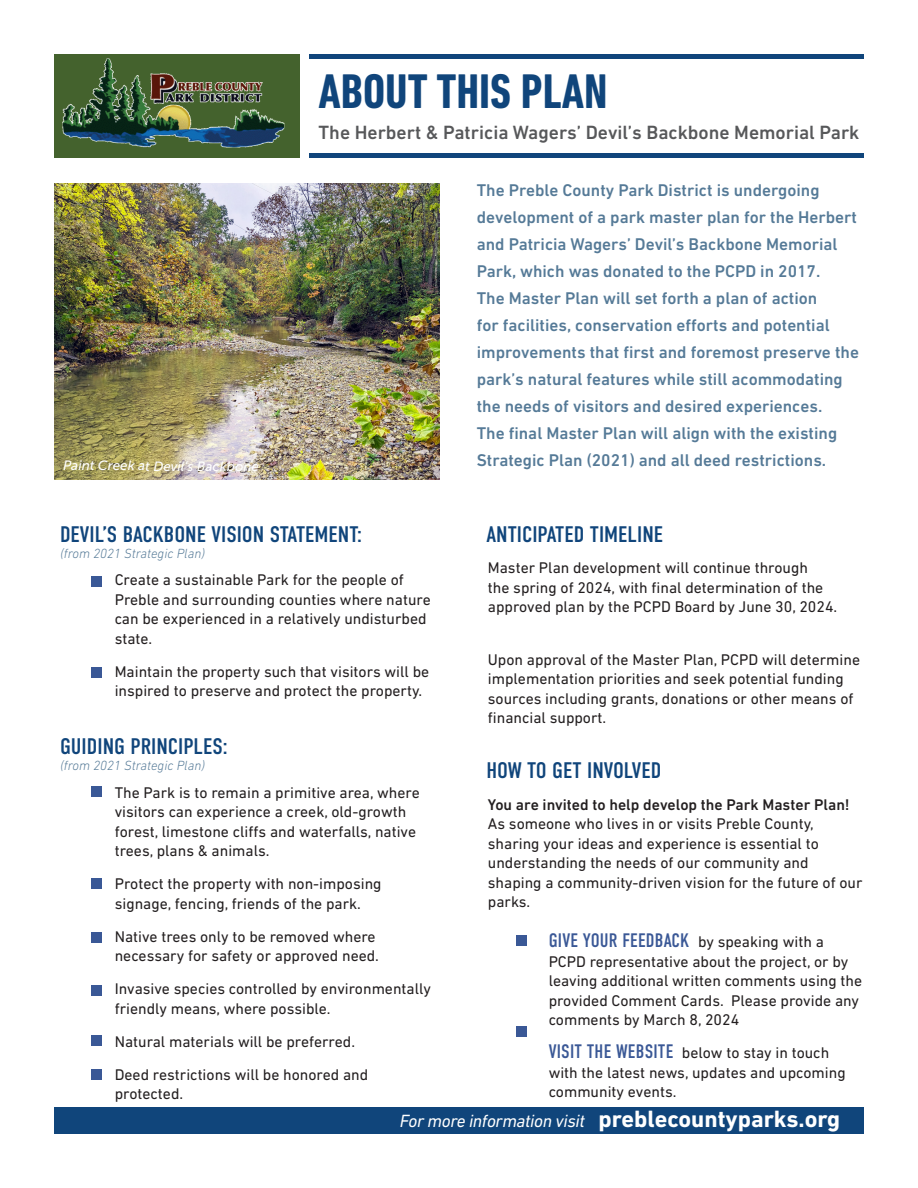
<style>
.page{position:relative;width:918px;height:1188px;background:#fff}
.page>*{position:absolute;margin:0;border:0;box-sizing:border-box;transform-origin:0 0}
.t1{font:700 condensed 49.5px "DIN Next LT Pro";color:#10457b}
.t2{font:700 24px "DIN Next LT Pro";color:#fff}
.t3{font:22.5px "DIN Condensed";color:#10457b;scale:1.05 1}
.t4{font:500 19.5px "DIN Next LT Pro";color:#57585a}
.t5{font:19.5px "DIN Condensed";letter-spacing:.01em;color:#3a5896}
.t6{font:italic 18px "DIN Next LT Pro";letter-spacing:-.02em;color:#fff}
.t7{font:500 17.25px/27px "DIN Next LT Pro";color:#557a97}
.t8{font:15.75px/19.5px "DIN Next LT Pro";color:#231f20}
.t9{font:italic 300 13.5px "DIN Next LT Pro";color:#557a97}
.t10{font:italic 13.5px "Museo Sans 500";letter-spacing:-.005em;color:#fff}
.s1{font-weight:500}
.s2{font-family:"DIN Next LT Pro";font-size:15.75px;color:#231f20}
.s3{font-family:"DIN Condensed";font-size:19.5px;color:#3a5896}
</style>
<div class="page">
<div style="left:54px;top:1107px;width:810px;height:27px;background:#10457b"></div>
<div style="left:310px;top:54px;width:554px;height:5px;background:#10457b"></div>
<div style="left:54px;top:54px;width:245px;height:104px;background:#44622d"></div>
<img style="left:62px;top:58px;width:223px;height:90px">
<div style="left:310px;top:153px;width:554px;height:5px;background:#10457b"></div>
<img style="left:54px;top:184px;width:385px;height:296px">
<div style="left:516px;top:936px;width:11px;height:10px;background:#3a5896"></div>
<div style="left:516px;top:1027px;width:11px;height:10px;background:#3a5896"></div>
<div style="left:91px;top:787px;width:11px;height:10px;background:#3a5896"></div>
<div style="left:91px;top:1069px;width:11px;height:11px;background:#3a5896"></div>
<div style="left:91px;top:879px;width:11px;height:10px;background:#3a5896"></div>
<div style="left:91px;top:933px;width:11px;height:10px;background:#3a5896"></div>
<div style="left:91px;top:985px;width:11px;height:10px;background:#3a5896"></div>
<div style="left:91px;top:1036px;width:11px;height:10px;background:#3a5896"></div>
<div style="left:91px;top:576px;width:11px;height:10px;background:#3a5896"></div>
<div style="left:91px;top:668px;width:11px;height:10px;background:#3a5896"></div>
<p class="t1" style="left:319px;top:63px;width:291px">ABOUT THIS PLAN</p>
<p class="t10" style="left:63px;top:459px;width:198px">Paint Creek at Devil’s Backbone</p>
<p class="t4" style="left:319px;top:121px;width:542px">The Herbert &amp; Patricia Wagers’ Devil’s Backbone Memorial Park</p>
<p class="t7" style="left:477px;top:177px;width:384px">The Preble County Park District is undergoing development of a park master plan for the Herbert and Patricia Wagers’ Devil’s Backbone Memorial Park, which was donated to the PCPD in 2017.<br>The Master Plan will set forth a plan of action<br>for facilities, conservation efforts and potential improvements that first and foremost preserve the park’s natural features while still acommodating the needs of visitors and desired experiences.</p>
<p class="t7" style="left:477px;top:420px;width:362px">The final Master Plan will align with the existing<br>Strategic Plan (2021) and all deed restrictions.</p>
<p class="t3" style="left:60px;top:521px;width:289px">DEVIL’S BACKBONE VISION STATEMENT:</p>
<p class="t9" style="left:60px;top:545px;width:147px">(from 2021 Strategic Plan)</p>
<p class="t8" style="left:115px;top:570px;width:318px">Create a sustainable Park for the people of Preble and surrounding counties where nature can be experienced in a relatively undisturbed state.</p>
<p class="t8" style="left:115px;top:661px;width:316px">Maintain the property such that visitors will be inspired to preserve and protect the property.</p>
<p class="t3" style="left:60px;top:734px;width:161px">GUIDING PRINCIPLES:</p>
<p class="t3" style="left:486px;top:521px;width:170px">ANTICIPATED TIMELINE</p>
<p class="t8" style="left:488px;top:558px;width:351px">Master Plan development will continue through<br>the spring of 2024, with final determination of the approved plan by the PCPD Board by June 30, 2024.</p>
<p class="t8" style="left:488px;top:649px;width:374px">Upon approval of the Master Plan, PCPD will determine implementation priorities and seek potential funding sources including grants, donations or other means of financial support.</p>
<p class="t9" style="left:60px;top:758px;width:147px">(from 2021 Strategic Plan)</p>
<p class="t3" style="left:486px;top:758px;width:168px">HOW TO GET INVOLVED</p>
<p class="t8" style="left:115px;top:782px;width:307px">The Park is to remain a primitive area, where visitors can experience a creek, old-growth forest, limestone cliffs and waterfalls, native trees, plans &amp; animals.</p>
<p class="t8" style="left:115px;top:874px;width:268px">Protect the property with non-imposing signage, fencing, friends of the park.</p>
<p class="t8" style="left:115px;top:926px;width:266px">Native trees only to be removed where necessary for safety or approved need.</p>
<p class="t8" style="left:115px;top:979px;width:318px">Invasive species controlled by environmentally friendly means, where possible.</p>
<p class="t8" style="left:115px;top:1031px;width:242px">Natural materials will be preferred.</p>
<p class="t8" style="left:115px;top:1064px;width:255px">Deed restrictions will be honored and protected.</p>
<p class="t8" style="left:488px;top:795px;width:376px"><span class="s1">You are invited to help develop the Park Master Plan!<br></span>As someone who lives in or visits Preble County, sharing your ideas and experience is essential to understanding the needs of our community and shaping a community-driven vision for the future of our parks.</p>
<p class="t5" style="left:549px;top:930px;width:277px">GIVE YOUR FEEDBACK <span class="s2">by speaking with a</span></p>
<p class="t8" style="left:549px;top:951px;width:315px">PCPD representative about the project, or by leaving additional written comments using the provided Comment Cards. Please provide any comments by March 8, 2024</p>
<p class="t8" style="left:549px;top:1043px;width:299px"><span class="s3">VISIT THE WEBSITE</span> below to stay in touch with the latest news, updates and upcoming community events.</p>
<p class="t6" style="left:400px;top:1111px;width:187px">For more information visit</p>
<p class="t2" style="left:599px;top:1104px;width:243px">preblecountyparks.org</p>
</div>
